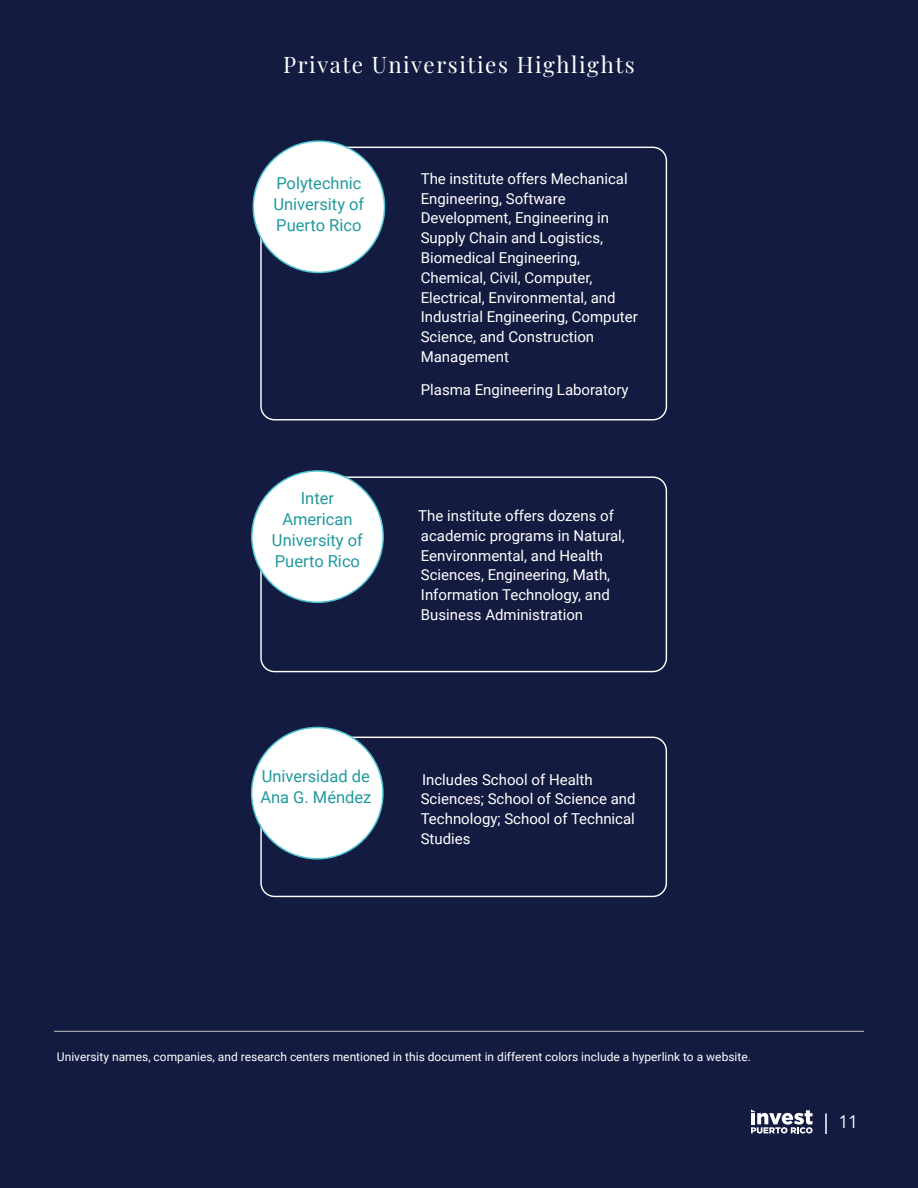
<style>
.page{position:relative;width:918px;height:1188px;background:#141b40}
.page>*{position:absolute;margin:0;border:0;box-sizing:border-box;transform-origin:0 0}
.t1{font:22.35px "Playfair Display";letter-spacing:.07em;color:#fff}
.t2{font:18px "Avenir";color:#fff}
.t3{font:16.5px/21px "Roboto";color:#21999e}
.t4{font:15px/19.8px "Roboto";color:#fff}
.t5{font:12px "Roboto";color:#fff}
</style>
<div class="page">
<svg style="left:260px;top:736px;width:408px;height:162px"></svg>
<svg style="left:260px;top:476px;width:408px;height:197px"></svg>
<svg style="left:260px;top:146px;width:408px;height:275px"></svg>
<div style="left:253px;top:141px;width:132px;height:131px;background:#fff;border-radius:50%"></div>
<div style="left:252px;top:471px;width:131px;height:131px;background:#fff;border-radius:50%"></div>
<div style="left:252px;top:727px;width:131px;height:132px;background:#fff;border-radius:50%"></div>
<hr style="left:54px;top:1031px;width:810px;height:1px;background:#c4c4c1">
<hr style="left:825px;top:1113px;width:2px;height:21px;background:#fff">
<svg style="left:751px;top:1109px;width:62px;height:25px"></svg>
<h1 class="t1" style="left:283px;top:47px;width:353px">Private Universities Highlights</h1>
<p class="t3" style="left:273px;top:172px;width:92px">Polytechnic<br>University of<br>Puerto Rico</p>
<p class="t3" style="left:272px;top:487px;width:92px;text-align:center">Inter<br>American<br>University of<br>Puerto Rico</p>
<p class="t4" style="left:421px;top:168px;width:219px">The institute offers Mechanical<br>Engineering, Software<br>Development, Engineering in<br>Supply Chain and Logistics,<br>Biomedical Engineering,<br>Chemical, Civil, Computer,<br>Electrical, Environmental, and<br>Industrial Engineering, Computer<br>Science, and Construction<br>Management</p>
<p class="t4" style="left:421px;top:379px;width:209px">Plasma Engineering Laboratory</p>
<p class="t4" style="left:418px;top:505px;width:208px">The institute offers dozens of academic programs in Natural,<br>Eenvironmental, and Health<br>Sciences, Engineering, Math,<br>Information Technology, and<br>Business Administration</p>
<p class="t3" style="left:260px;top:765px;width:113px">Universidad de<br>Ana G. Méndez</p>
<p class="t4" style="left:421px;top:769px;width:217px">Includes School of Health<br>Sciences; School of Science and<br>Technology; School of Technical<br>Studies</p>
<p class="t5" style="left:57px;top:1048px;width:695px">University names, companies, and research centers mentioned in this document in different colors include a hyperlink to a website.</p>
<p class="t2" style="left:838px;top:1111px;width:21px">11</p>
</div>
